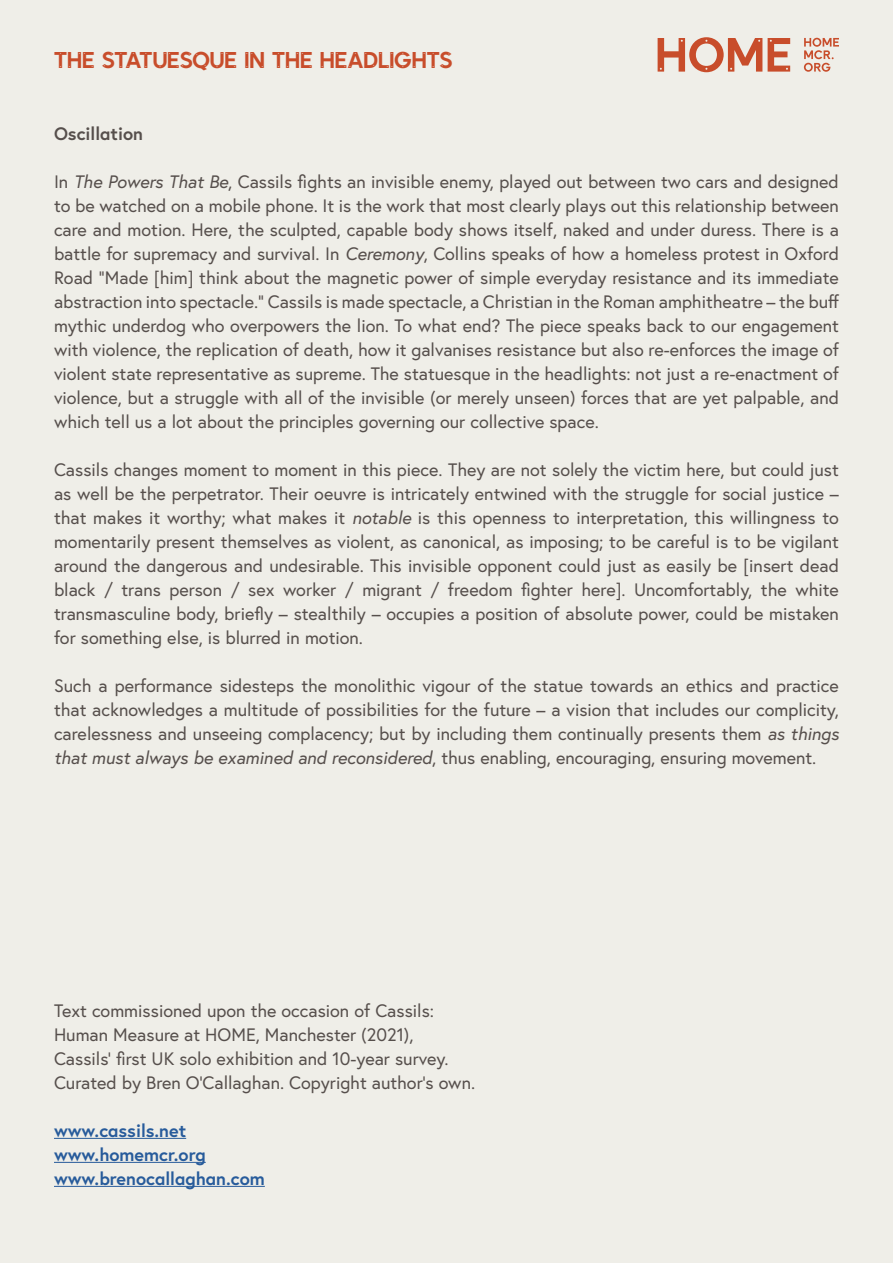
<style>
.page{position:relative;width:893px;height:1263px;background:#efeee8}
.page>*{position:absolute;margin:0;border:0;box-sizing:border-box;transform-origin:0 0}
.t1{font:24px "HOME Display";letter-spacing:-.005em;color:#c84d2b}
.t2{font:18px/24px "Europa";color:#564f4c;text-align:justify}
.t3{font:700 18px/24px "Europa";color:#275b9b}
.t4{font:700 18px "Europa";color:#564f4c}
.s1{font-style:italic}
</style>
<div class="page">
<svg style="left:658px;top:37px;width:132px;height:35px"></svg>
<svg style="left:804px;top:38px;width:35px;height:34px"></svg>
<hr style="left:54px;top:1138px;width:132px;height:1px;background:#275b9b">
<hr style="left:54px;top:1162px;width:152px;height:1px;background:#275b9b">
<hr style="left:54px;top:1186px;width:211px;height:1px;background:#275b9b">
<h1 class="t1" style="left:54px;top:46px;width:400px">THE STATUESQUE IN THE HEADLIGHTS</h1>
<p class="t4" style="left:54px;top:121px;width:91px">Oscillation</p>
<p class="t2" style="left:54px;top:169px;width:787px">In <span class="s1">The Powers That Be</span>, Cassils fights an invisible enemy, played out between two cars and designed to be watched on a mobile phone. It is the work that most clearly plays out this relationship between care and motion. Here, the sculpted, capable body shows itself, naked and under duress. There is a battle for supremacy and survival. In <span class="s1">Ceremony</span>, Collins speaks of how a homeless protest in Oxford Road “Made [him] think about the magnetic power of simple everyday resistance and its immediate abstraction into spectacle.” Cassils is made spectacle, a Christian in the Roman amphitheatre – the buff mythic underdog who overpowers the lion. To what end? The piece speaks back to our engagement with violence, the replication of death, how it galvanises resistance but also re-enforces the image of violent state representative as supreme. The statuesque in the headlights: not just a re-enactment of violence, but a struggle with all of the invisible (or merely unseen) forces that are yet palpable, and which tell us a lot about the principles governing our collective space.</p>
<p class="t2" style="left:54px;top:457px;width:786px">Cassils changes moment to moment in this piece. They are not solely the victim here, but could just as well be the perpetrator. Their oeuvre is intricately entwined with the struggle for social justice – that makes it worthy; what makes it <span class="s1">notable</span> is this openness to interpretation, this willingness to momentarily present themselves as violent, as canonical, as imposing; to be careful is to be vigilant around the dangerous and undesirable. This invisible opponent could just as easily be [insert dead black / trans person / sex worker / migrant / freedom fighter here]. Uncomfortably, the white transmasculine body, briefly – stealthily – occupies a position of absolute power, could be mistaken for something else, is blurred in motion.</p>
<p class="t2" style="left:54px;top:673px;width:786px">Such a performance sidesteps the monolithic vigour of the statue towards an ethics and practice that acknowledges a multitude of possibilities for the future – a vision that includes our complicity, carelessness and unseeing complacency; but by including them continually presents them <span class="s1">as things that must always be examined and reconsidered</span>, thus enabling, encouraging, ensuring movement.</p>
<p class="t2" style="left:54px;top:998px;width:423px;text-align:left">Text commissioned upon the occasion of Cassils:<br>Human Measure at HOME, Manchester (2021),<br>Cassils’ first UK solo exhibition and 10-year survey.<br>Curated by Bren O’Callaghan. Copyright author’s own.</p>
<p class="t3" style="left:54px;top:1118px;width:212px">www.cassils.net www.homemcr.org www.brenocallaghan.com</p>
</div>
